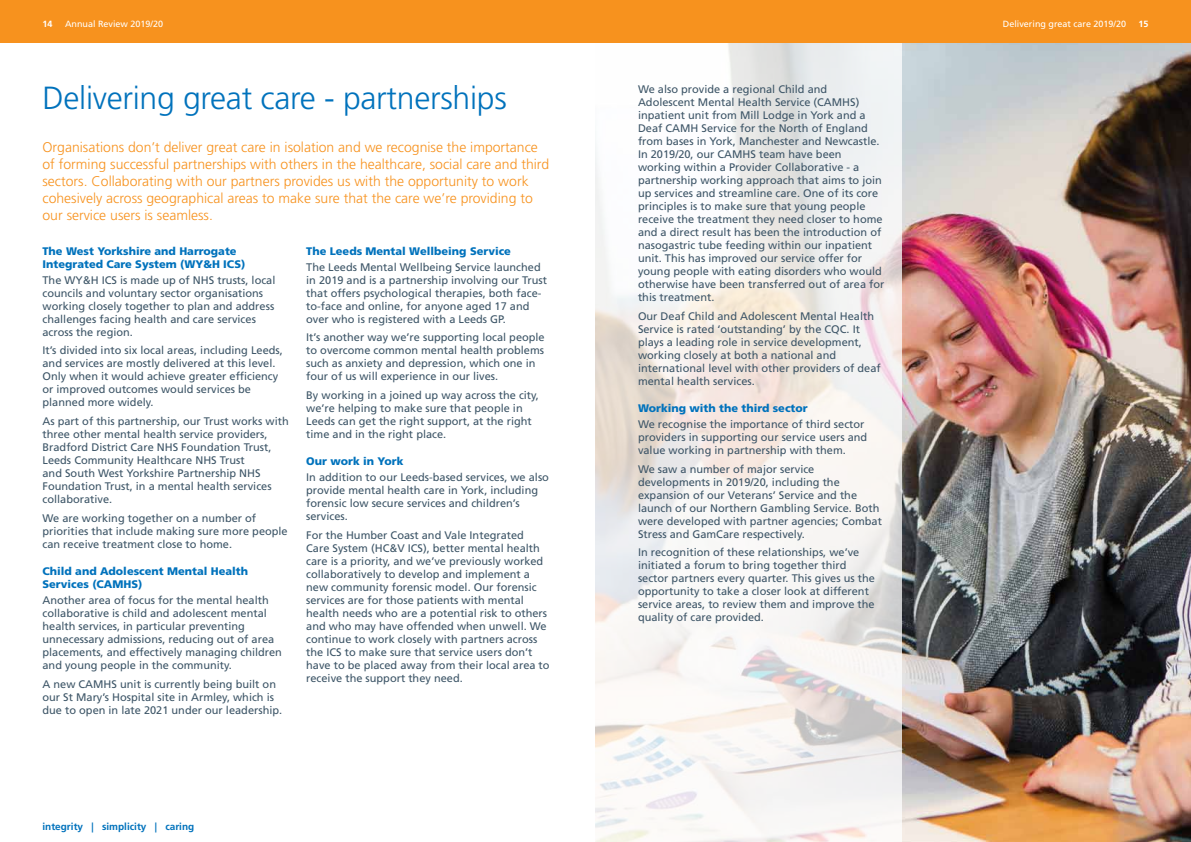
<style>
.page{position:relative;width:1191px;height:842px;background:#fff}
.page>*{position:absolute;margin:0;border:0;box-sizing:border-box;transform-origin:0 0}
.t1{font:300 32px "Frutiger LT Std";letter-spacing:-.01em;color:#0072bc}
.t2{font:300 14px/17px "Frutiger LT Std";color:#f7921e}
.t3{font:11px/13px "Frutiger LT Std";color:#3d5567}
.t4{font:900 11px/13px "Frutiger LT Std";color:#0072bc}
.t5{font:700 10px "Frutiger LT Std";color:#0072bc}
.t6{font:9px "Frutiger LT Std";color:#fff}
.t7{font:700 9px "Frutiger LT Std";color:#fff}
</style>
<div class="page">
<img style="left:901px;top:43px;width:290px;height:799px">
<div style="left:0;top:0;width:1191px;height:43px;background:#f7921e"></div>
<svg style="left:595px;top:43px;width:306px;height:799px;fill:#f6f4f3"></svg>
<p class="t7" style="left:43px;top:18px;width:12px">14</p>
<p class="t6" style="left:65px;top:18px;width:100px">Annual Review 2019/20</p>
<p class="t6" style="left:1003px;top:18px;width:125px">Delivering great care 2019/20</p>
<p class="t7" style="left:1138px;top:18px;width:12px">15</p>
<h1 class="t1" style="left:43px;top:80px;width:466px">Delivering great care - partnerships</h1>
<p class="t2" style="left:43px;top:139px;width:508px">Organisations don’t deliver great care in isolation and we recognise the importance of forming successful partnerships with others in the healthcare, social care and third sectors. Collaborating with our partners provides us with the opportunity to work cohesively across geographical areas to make sure that the care we’re providing to our service users is seamless.</p>
<p class="t4" style="left:43px;top:244px;width:204px">The West Yorkshire and Harrogate<br>Integrated Care System (WY&amp;H ICS)</p>
<p class="t3" style="left:43px;top:273px;width:234px">The WY&amp;H ICS is made up of NHS trusts, local councils and voluntary sector organisations working closely together to plan and address challenges facing health and care services across the region.</p>
<p class="t3" style="left:43px;top:344px;width:242px">It’s divided into six local areas, including Leeds, and services are mostly delivered at this level.<br>Only when it would achieve greater efficiency or improved outcomes would services be planned more widely.</p>
<p class="t3" style="left:43px;top:415px;width:248px">As part of this partnership, our Trust works with three other mental health service providers, Bradford District Care NHS Foundation Trust, Leeds Community Healthcare NHS Trust<br>and South West Yorkshire Partnership NHS Foundation Trust, in a mental health services collaborative.</p>
<p class="t3" style="left:43px;top:511px;width:247px">We are working together on a number of priorities that include making sure more people can receive treatment close to home.</p>
<p class="t4" style="left:43px;top:565px;width:207px">Child and Adolescent Mental Health<br>Services (CAMHS)</p>
<p class="t3" style="left:43px;top:593px;width:241px">Another area of focus for the mental health collaborative is child and adolescent mental health services, in particular preventing unnecessary admissions, reducing out of area placements, and effectively managing children and young people in the community.</p>
<p class="t3" style="left:43px;top:677px;width:241px">A new CAMHS unit is currently being built on our St Mary’s Hospital site in Armley, which is due to open in late 2021 under our leadership.</p>
<p class="t4" style="left:306px;top:245px;width:206px">The Leeds Mental Wellbeing Service</p>
<p class="t3" style="left:306px;top:260px;width:242px">The Leeds Mental Wellbeing Service launched in 2019 and is a partnership involving our Trust that offers psychological therapies, both face&shy;to-face and online, for anyone aged 17 and over who is registered with a Leeds GP.</p>
<p class="t3" style="left:306px;top:331px;width:240px">It’s another way we’re supporting local people to overcome common mental health problems such as anxiety and depression, which one in four of us will experience in our lives.</p>
<p class="t3" style="left:306px;top:389px;width:234px">By working in a joined up way across the city, we’re helping to make sure that people in Leeds can get the right support, at the right time and in the right place.</p>
<p class="t4" style="left:306px;top:455px;width:99px">Our work in York</p>
<p class="t3" style="left:306px;top:471px;width:244px">In addition to our Leeds-based services, we also provide mental health care in York, including forensic low secure services and children’s services.</p>
<p class="t3" style="left:306px;top:529px;width:245px">For the Humber Coast and Vale Integrated Care System (HC&amp;V ICS), better mental health care is a priority, and we’ve previously worked collaboratively to develop and implement a new community forensic model. Our forensic services are for those patients with mental health needs who are a potential risk to others and who may have offended when unwell. We continue to work closely with partners across the ICS to make sure that service users don’t have to be placed away from their local area to receive the support they need.</p>
<p class="t5" style="left:43px;top:820px;width:153px">integrity | simplicity | caring</p>
<p class="t3" style="left:638px;top:83px;width:248px">We also provide a regional Child and Adolescent Mental Health Service (CAMHS) inpatient unit from Mill Lodge in York and a Deaf CAMH Service for the North of England from bases in York, Manchester and Newcastle.<br>In 2019/20, our CAMHS team have been working within a Provider Collaborative - a partnership working approach that aims to join up services and streamline care. One of its core principles is to make sure that young people receive the treatment they need closer to home and a direct result has been the introduction of nasogastric tube feeding within our inpatient unit. This has improved our service offer for young people with eating disorders who would otherwise have been transferred out of area for this treatment.</p>
<p class="t3" style="left:638px;top:310px;width:244px">Our Deaf Child and Adolescent Mental Health Service is rated ‘outstanding’ by the CQC. It plays a leading role in service development, working closely at both a national and international level with other providers of deaf mental health services.</p>
<p class="t4" style="left:638px;top:402px;width:171px">Working with the third sector</p>
<p class="t3" style="left:638px;top:418px;width:231px">We recognise the importance of third sector providers in supporting our service users and value working in partnership with them.</p>
<p class="t3" style="left:638px;top:462px;width:245px">We saw a number of major service developments in 2019/20, including the expansion of our Veterans’ Service and the launch of our Northern Gambling Service. Both were developed with partner agencies; Combat Stress and GamCare respectively.</p>
<p class="t3" style="left:638px;top:546px;width:238px">In recognition of these relationships, we’ve initiated a forum to bring together third sector partners every quarter. This gives us the opportunity to take a closer look at different service areas, to review them and improve the quality of care provided.</p>
</div>
